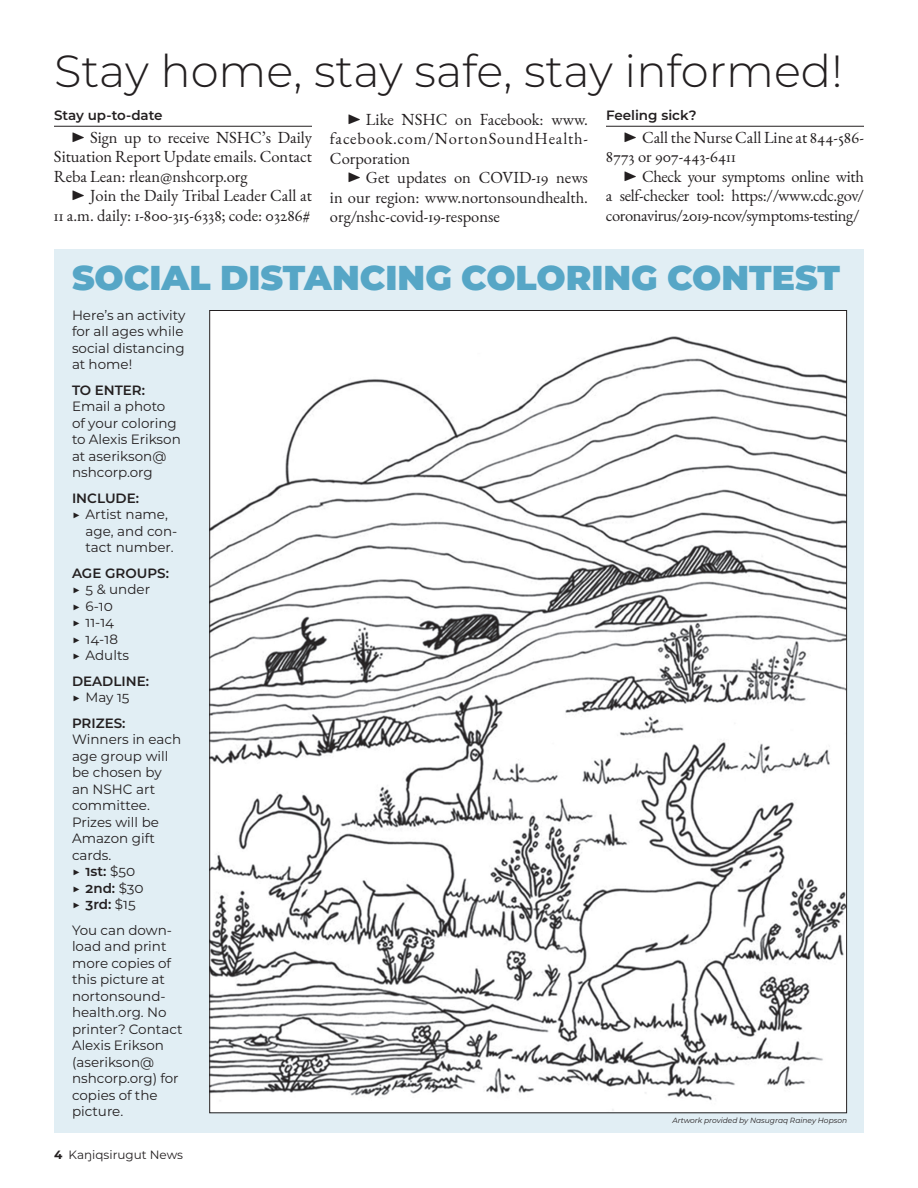
<style>
.page{position:relative;width:918px;height:1188px;background:#fff}
.page>*{position:absolute;margin:0;border:0;box-sizing:border-box;transform-origin:0 0}
.t1{font:300 45px "Montserrat";color:#231f20}
.t2{font:900 34.5px "Montserrat";color:#56a6c6}
.t3{font:16.5px/19.5px "EB Garamond";color:#231f20;text-align:justify}
.t4{font:13.5px/16.5px "Montserrat";color:#231f20}
.t5{font:600 13.5px "Montserrat";color:#231f20}
.t6{font:12px "Montserrat";color:#231f20}
.t7{font:italic 7.5px "Montserrat";color:#231f20}
.s1{font-weight:600}
.s2{font-weight:700}
</style>
<div class="page">
<div style="left:54px;top:249px;width:810px;height:884px;background:#e1eef4"></div>
<img style="left:212px;top:312px;width:633px;height:799px">
<hr style="left:54px;top:126px;width:258px;height:1px;background:#231f20">
<hr style="left:606px;top:126px;width:258px;height:1px;background:#231f20">
<h1 class="t1" style="left:54px;top:41px;width:790px">Stay home, stay safe, stay informed!</h1>
<p class="t5" style="left:54px;top:106px;width:110px">Stay up-to-date</p>
<p class="t3" style="left:54px;top:127px;width:260px;text-indent:18px">▶ Sign up to receive NSHC’s Daily Situation Report Update emails. Contact Reba Lean: rlean@nshcorp.org</p>
<p class="t3" style="left:54px;top:186px;width:260px;text-align:right">▶ Join the Daily Tribal Leader Call at<br>11 a.m. daily: 1-800-315-6338; code: 03286#</p>
<p class="t5" style="left:606px;top:106px;width:92px">Feeling sick?</p>
<p class="t3" style="left:606px;top:127px;width:260px;text-indent:18px">▶ Call the Nurse Call Line at 844-586-<br>8773 or 907-443-6411</p>
<p class="t3" style="left:606px;top:166px;width:260px;text-indent:18px">▶ Check your symptoms online with a self-checker tool: https://www.cdc.gov/ coronavirus/2019-ncov/symptoms-testing/</p>
<p class="t3" style="left:330px;top:109px;width:260px;text-indent:18px">▶ Like NSHC on Facebook: www. facebook.com/NortonSoundHealth-Corporation</p>
<p class="t3" style="left:330px;top:168px;width:260px;text-indent:18px">▶ Get updates on COVID-19 news in our region: www.nortonsoundhealth. org/nshc-covid-19-response</p>
<h2 class="t2" style="left:72px;top:252px;width:769px">SOCIAL DISTANCING COLORING CONTEST</h2>
<p class="t4" style="left:72px;top:306px;width:115px">Here’s an activity for all ages while social distancing at home!</p>
<p class="t5" style="left:72px;top:381px;width:75px">TO ENTER:</p>
<p class="t4" style="left:72px;top:398px;width:110px">Email a photo of your coloring to Alexis Erikson at aserikson@ nshcorp.org</p>
<p class="t5" style="left:72px;top:489px;width:69px">INCLUDE:</p>
<p class="t4" style="left:86px;top:506px;width:93px;text-indent:-14px">▶ Artist name, age, and con&shy;tact number.</p>
<p class="t5" style="left:72px;top:564px;width:98px">AGE GROUPS:</p>
<p class="t4" style="left:72px;top:581px;width:80px">▶ 5 &amp; under ▶ 6-10<br>▶ 11-14<br>▶ 14-18<br>▶ Adults</p>
<p class="t5" style="left:72px;top:672px;width:79px">DEADLINE:</p>
<p class="t4" style="left:72px;top:689px;width:59px">▶ May 15</p>
<p class="t5" style="left:72px;top:714px;width:55px">PRIZES:</p>
<p class="t4" style="left:72px;top:731px;width:111px">Winners in each age group will be chosen by an NSHC art committee.<br>Prizes will be<br>Amazon gift cards.<br>▶ <span class="s1">1st:</span> $50<br>▶ <span class="s1">2nd:</span> $30<br>▶ <span class="s1">3rd:</span> $15</p>
<p class="t4" style="left:72px;top:921px;width:112px">You can down&shy;load and print more copies of this picture at nortonsound&shy;health.org. No printer? Contact<br>Alexis Erikson (aserikson@ nshcorp.org) for copies of the picture.</p>
<p class="t6" style="left:54px;top:1146px;width:131px"><span class="s2">4</span> Kaŋiqsirugut News</p>
<p class="t7" style="left:672px;top:1115px;width:176px">Artwork provided by Nasugraq Rainey Hopson</p>
</div>
